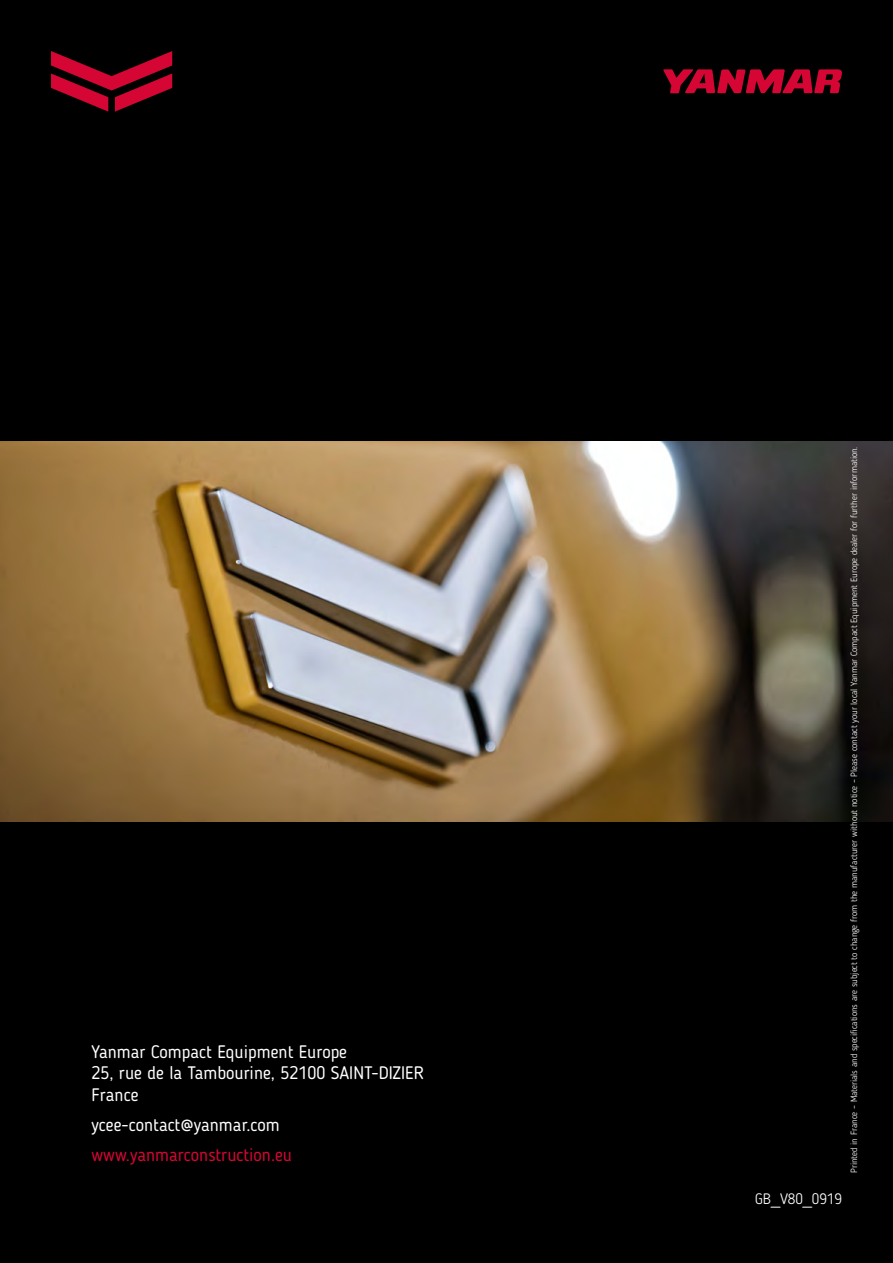
<style>
.page{position:relative;width:893px;height:1263px;background:#000}
.page>*{position:absolute;margin:0;border:0;box-sizing:border-box;transform-origin:0 0}
.t1{font:18px/21.6px "Blogger Sans";color:#fff}
.t2{font:18px "Blogger Sans";color:#d50634}
.t3{font:300 15px "Blogger Sans";color:#fff}
.t4{font:300 9px "Blogger Sans";color:#fff}
</style>
<div class="page">
<svg style="left:663px;top:69px;width:179px;height:24px"></svg>
<svg style="left:51px;top:51px;width:121px;height:61px"></svg>
<img style="left:0;top:442px;width:893px;height:379px">
<h1 class="t1" style="left:91px;top:1040px;width:334px">Yanmar Compact Equipment Europe<br>25, rue de la Tambourine, 52100 SAINT-DIZIER<br>France</h1>
<h1 class="t1" style="left:91px;top:1114px;width:190px">ycee-contact@yanmar.com</h1>
<h1 class="t2" style="left:91px;top:1144px;width:202px">www.yanmarconstruction.eu</h1>
<h2 class="t3" style="left:755px;top:1190px;width:88px">GB_V80_0919</h2>
<p class="t4" style="left:849px;top:1173px;width:728px;rotate:-90deg">Printed in France – Materials and specifications are subject to change from the manufacturer without notice – Please contact your local Yanmar Compact Equipment Europe dealer for further information.</p>
</div>
